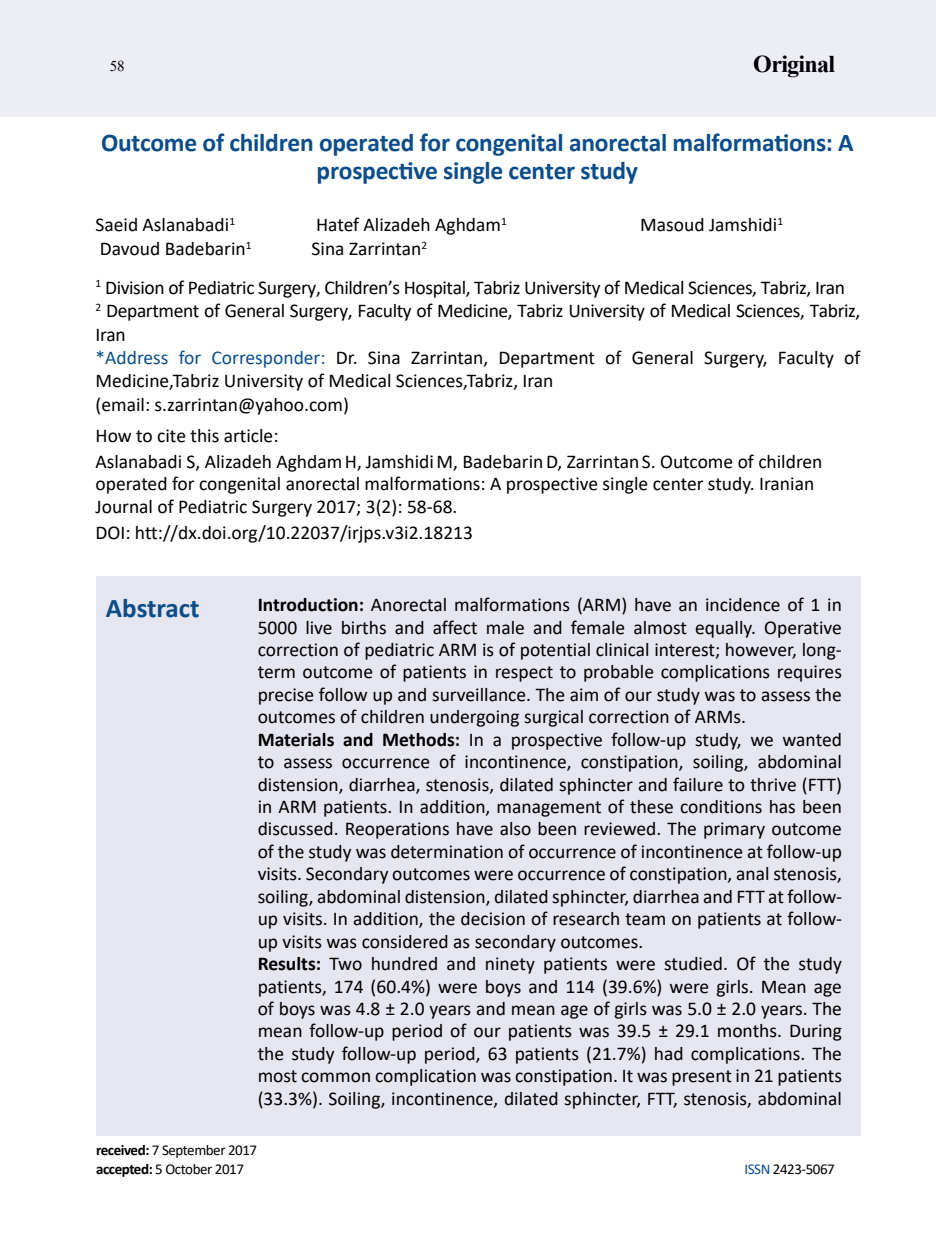
<style>
.page{position:relative;width:936px;height:1234px;background:#fff}
.page>*{position:absolute;margin:0;border:0;box-sizing:border-box;transform-origin:0 0}
.t1{font:700 27px "Calibri";color:#0b4d8b}
.t2{font:700 25.5px/28.5px "Calibri";letter-spacing:-.01em;color:#0b4d8b;text-align:center}
.t3{font:700 24px "Times New Roman";letter-spacing:-.03em;color:#000}
.t4{font:19.5px/22.4px "Calibri";color:#000}
.t5{font:19.5px/38.4px "Calibri";letter-spacing:-.02em;color:#000}
.t6{font:15px/19.8px "Calibri";letter-spacing:-.03em;color:#000}
.t7{font:15px "Times New Roman";color:#000}
.s1{color:#0b4d8b}
.s2{font-weight:700}
</style>
<div class="page">
<div style="left:0;top:0;width:935px;height:117px;background:#edeef4"></div>
<div style="left:96px;top:576px;width:765px;height:559px;background:#e5e6ef"></div>
<p class="t7" style="left:110px;top:55px;width:16px">58</p>
<p class="t3" style="left:753px;top:47px;width:84px">Original</p>
<h2 class="t2" style="left:101px;top:128px;width:754px">Outcome of children operated for congenital anorectal malformations: A prospective single center study</h2>
<p class="t4" style="left:95px;top:213px;width:141px">Saeid Aslanabadi<sup>1</sup></p>
<p class="t4" style="left:316px;top:213px;width:192px">Hatef Alizadeh Aghdam<sup>1</sup></p>
<p class="t4" style="left:640px;top:213px;width:144px">Masoud Jamshidi<sup>1</sup></p>
<p class="t4" style="left:100px;top:237px;width:153px">Davoud Badebarin<sup>1</sup></p>
<p class="t5" style="left:95px;top:229px;width:751px;text-indent:216px">Sina Zarrintan<sup>2<br>1</sup> Division of Pediatric Surgery, Children’s Hospital, Tabriz University of Medical Sciences, Tabriz, Iran</p>
<p class="t4" style="left:95px;top:298px;width:766px;line-height:23.4px"><sup>2</sup> Department of General Surgery, Faculty of Medicine, Tabriz University of Medical Sciences, Tabriz, Iran<br><span class="s1">*Address for Corresponder:</span> Dr. Sina Zarrintan, Department of General Surgery, Faculty of Medicine,Tabriz University of Medical Sciences,Tabriz, Iran<br>(email: s.zarrintan@yahoo.com)</p>
<p class="t4" style="left:95px;top:422px;width:728px;line-height:25.3px">How to cite this article:<br>Aslanabadi S, Alizadeh AghdamH, JamshidiM, BadebarinD, Zarrintan S. Outcome of children</p>
<p class="t4" style="left:95px;top:472px;width:720px">operated for congenital anorectal malformations: A prospective single center study. Iranian<br>Journal of Pediatric Surgery 2017; 3(2): 58-68.</p>
<p class="t4" style="left:95px;top:521px;width:379px">DOI: htt://dx.doi.org/10.22037/irjps.v3i2.18213</p>
<h1 class="t1" style="left:106px;top:588px;width:95px">Abstract</h1>
<p class="t4" style="left:258px;top:592px;width:585px"><span class="s2">Introduction:</span> Anorectal malformations (ARM) have an incidence of 1 in 5000 live births and affect male and female almost equally. Operative correction of pediatric ARM is of potential clinical interest; however, long&shy;term outcome of patients in respect to probable complications requires precise follow up and surveillance. The aim of our study was to assess the outcomes of children undergoing surgical correction of ARMs.<br><span class="s2">Materials and Methods:</span> In a prospective follow-up study, we wanted to assess occurrence of incontinence, constipation, soiling, abdominal distension, diarrhea, stenosis, dilated sphincter and failure to thrive (FTT) in ARM patients. In addition, management of these conditions has been discussed. Reoperations have also been reviewed. The primary outcome of the study was determination of occurrence of incontinence at follow-up visits. Secondary outcomes were occurrence of constipation, anal stenosis, soiling, abdominal distension, dilated sphincter, diarrhea and FTT at follow&shy;up visits. In addition, the decision of research team on patients at follow&shy;up visits was considered as secondary outcomes.<br><span class="s2">Results:</span> Two hundred and ninety patients were studied. Of the study patients, 174 (60.4%) were boys and 114 (39.6%) were girls. Mean age of boys was 4.8 ± 2.0 years and mean age of girls was 5.0 ± 2.0 years. The mean follow-up period of our patients was 39.5 ± 29.1 months. During the study follow-up period, 63 patients (21.7%) had complications. The most common complication was constipation. It was present in 21 patients (33.3%). Soiling, incontinence, dilated sphincter, FTT, stenosis, abdominal</p>
<p class="t6" style="left:96px;top:1138px;width:162px"><span class="s2">received:</span> 7 September 2017 <span class="s2">accepted:</span> 5 October 2017</p>
<p class="t6" style="left:744px;top:1158px;width:92px"><span class="s1">ISSN</span> 2423-5067</p>
</div>
